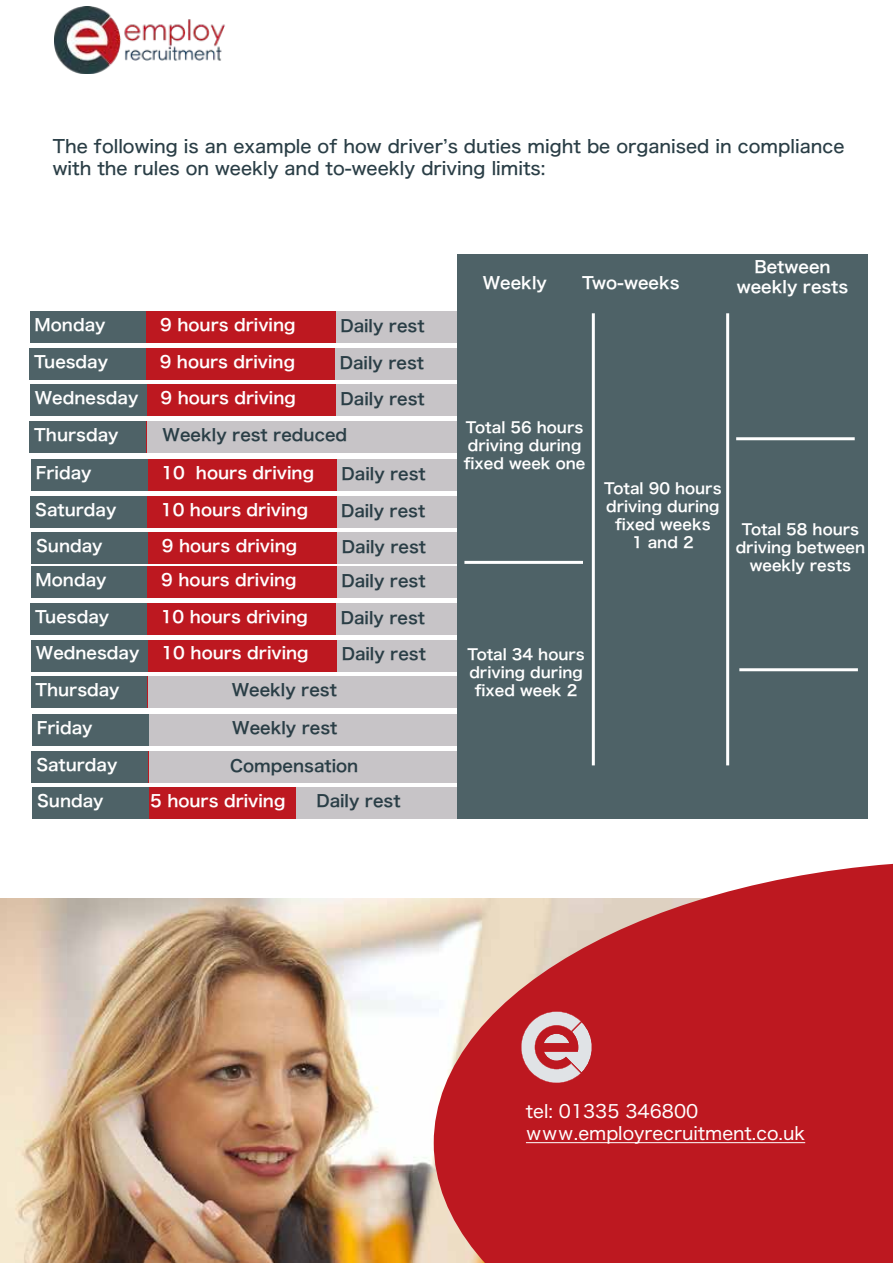
<style>
.page{position:relative;width:893px;height:1263px;background:#fff}
.page>*{position:absolute;margin:0;border:0;box-sizing:border-box;transform-origin:0 0}
.t1{font:18px/21.6px "Hiragino Sans W5";color:#2a3e46}
.t2{font:18px/21.6px "Hiragino Sans W4";color:#fff}
.t3{font:16.5px/19.8px "Hiragino Sans W6";color:#fff;text-align:center}
.t4{font:16.5px "Hiragino Sans W6";color:#2a3e46}
.t5{font:15px/18px "Hiragino Sans W6";color:#fff;text-align:center}
</style>
<div class="page">
<img style="left:0;top:898px;width:434px;height:365px">
<svg style="left:434px;top:863px;width:459px;height:400px;background:#c73f44"></svg>
<svg style="left:521px;top:1011px;width:74px;height:72px;background:#cf8186"></svg>
<hr style="left:526px;top:1142px;width:279px;height:1px;background:#fff">
<img style="left:54px;top:7px;width:171px;height:66px">
<div style="left:30px;top:312px;width:117px;height:31px;background:#4e6267"></div>
<div style="left:146px;top:312px;width:190px;height:31px;background:#bd1820"></div>
<div style="left:336px;top:312px;width:122px;height:31px;background:#c7c4c7"></div>
<div style="left:30px;top:348px;width:117px;height:32px;background:#4e6267"></div>
<div style="left:146px;top:348px;width:189px;height:32px;background:#bd1820"></div>
<div style="left:335px;top:348px;width:122px;height:32px;background:#c7c4c7"></div>
<div style="left:30px;top:385px;width:118px;height:31px;background:#4e6267"></div>
<div style="left:147px;top:385px;width:189px;height:31px;background:#bd1820"></div>
<div style="left:336px;top:385px;width:122px;height:31px;background:#c7c4c7"></div>
<div style="left:30px;top:421px;width:117px;height:32px;background:#4e6267"></div>
<div style="left:147px;top:421px;width:310px;height:32px;background:#c7c4c7"></div>
<div style="left:31px;top:459px;width:118px;height:32px;background:#4e6267"></div>
<div style="left:148px;top:459px;width:189px;height:32px;background:#bd1820"></div>
<div style="left:337px;top:459px;width:122px;height:32px;background:#c7c4c7"></div>
<div style="left:31px;top:496px;width:117px;height:31px;background:#4e6267"></div>
<div style="left:147px;top:496px;width:190px;height:31px;background:#bd1820"></div>
<div style="left:337px;top:496px;width:121px;height:31px;background:#c7c4c7"></div>
<div style="left:32px;top:532px;width:117px;height:32px;background:#4e6267"></div>
<div style="left:148px;top:532px;width:189px;height:32px;background:#bd1820"></div>
<div style="left:337px;top:532px;width:122px;height:32px;background:#c7c4c7"></div>
<div style="left:31px;top:567px;width:117px;height:31px;background:#4e6267"></div>
<div style="left:148px;top:567px;width:189px;height:31px;background:#bd1820"></div>
<div style="left:337px;top:567px;width:122px;height:31px;background:#c7c4c7"></div>
<div style="left:31px;top:603px;width:117px;height:32px;background:#4e6267"></div>
<div style="left:147px;top:603px;width:189px;height:32px;background:#bd1820"></div>
<div style="left:336px;top:603px;width:122px;height:32px;background:#c7c4c7"></div>
<div style="left:31px;top:640px;width:118px;height:31px;background:#4e6267"></div>
<div style="left:148px;top:640px;width:189px;height:31px;background:#bd1820"></div>
<div style="left:337px;top:640px;width:122px;height:31px;background:#c7c4c7"></div>
<div style="left:31px;top:676px;width:117px;height:32px;background:#4e6267"></div>
<div style="left:148px;top:676px;width:310px;height:32px;background:#c7c4c7"></div>
<div style="left:32px;top:714px;width:118px;height:32px;background:#4e6267"></div>
<div style="left:149px;top:714px;width:311px;height:32px;background:#c7c4c7"></div>
<div style="left:32px;top:751px;width:117px;height:31px;background:#4e6267"></div>
<div style="left:149px;top:751px;width:310px;height:31px;background:#c7c4c7"></div>
<div style="left:33px;top:787px;width:117px;height:32px;background:#4e6267"></div>
<div style="left:149px;top:787px;width:147px;height:32px;background:#bd1820"></div>
<div style="left:296px;top:787px;width:164px;height:32px;background:#c7c4c7"></div>
<div style="left:458px;top:254px;width:136px;height:565px;background:#4e6267"></div>
<div style="left:594px;top:254px;width:136px;height:565px;background:#4e6267"></div>
<div style="left:731px;top:254px;width:136px;height:565px;background:#4e6267"></div>
<hr style="left:464px;top:561px;width:119px;height:3px;background:#fff">
<hr style="left:736px;top:437px;width:119px;height:3px;background:#fff">
<hr style="left:739px;top:668px;width:119px;height:3px;background:#fff">
<hr style="left:592px;top:313px;width:3px;height:452px;background:#fff">
<hr style="left:726px;top:313px;width:3px;height:452px;background:#fff">
<p class="t1" style="left:53px;top:134px;width:793px">The following is an example of how driver’s duties might be organised in compliance with the rules on weekly and to-weekly driving limits:</p>
<p class="t3" style="left:35px;top:314px;width:72px">Monday</p>
<p class="t3" style="left:160px;top:314px;width:137px">9 hours driving</p>
<p class="t4" style="left:340px;top:311px;width:86px">Daily rest</p>
<p class="t3" style="left:34px;top:351px;width:76px">Tuesday</p>
<p class="t3" style="left:160px;top:351px;width:137px">9 hours driving</p>
<p class="t4" style="left:340px;top:348px;width:86px">Daily rest</p>
<p class="t3" style="left:35px;top:387px;width:105px">Wednesday</p>
<p class="t3" style="left:160px;top:387px;width:137px">9 hours driving</p>
<p class="t4" style="left:341px;top:384px;width:86px">Daily rest</p>
<p class="t3" style="left:34px;top:424px;width:86px">Thursday</p>
<p class="t4" style="left:163px;top:420px;width:186px">Weekly rest reduced</p>
<p class="t3" style="left:36px;top:462px;width:57px">Friday</p>
<p class="t3" style="left:161px;top:462px;width:154px">10 hours driving</p>
<p class="t4" style="left:342px;top:459px;width:86px">Daily rest</p>
<p class="t3" style="left:35px;top:499px;width:83px">Saturday</p>
<p class="t3" style="left:161px;top:499px;width:149px">10 hours driving</p>
<p class="t4" style="left:341px;top:495px;width:86px">Daily rest</p>
<p class="t3" style="left:36px;top:535px;width:68px">Sunday</p>
<p class="t3" style="left:162px;top:535px;width:137px">9 hours driving</p>
<p class="t4" style="left:342px;top:532px;width:86px">Daily rest</p>
<p class="t3" style="left:36px;top:569px;width:72px">Monday</p>
<p class="t3" style="left:161px;top:569px;width:137px">9 hours driving</p>
<p class="t4" style="left:341px;top:566px;width:86px">Daily rest</p>
<p class="t3" style="left:35px;top:606px;width:76px">Tuesday</p>
<p class="t3" style="left:161px;top:606px;width:149px">10 hours driving</p>
<p class="t4" style="left:341px;top:603px;width:86px">Daily rest</p>
<p class="t3" style="left:36px;top:642px;width:105px">Wednesday</p>
<p class="t3" style="left:162px;top:642px;width:149px">10 hours driving</p>
<p class="t4" style="left:342px;top:639px;width:86px">Daily rest</p>
<p class="t3" style="left:35px;top:679px;width:86px">Thursday</p>
<p class="t4" style="left:232px;top:675px;width:107px">Weekly rest</p>
<p class="t3" style="left:37px;top:717px;width:57px">Friday</p>
<p class="t3" style="left:36px;top:754px;width:83px">Saturday</p>
<p class="t4" style="left:230px;top:751px;width:130px">Compensation</p>
<p class="t3" style="left:37px;top:790px;width:68px">Sunday</p>
<p class="t3" style="left:150px;top:790px;width:137px">5 hours driving</p>
<p class="t4" style="left:316px;top:786px;width:86px">Daily rest</p>
<p class="t4" style="left:232px;top:713px;width:107px">Weekly rest</p>
<p class="t3" style="left:483px;top:272px;width:66px">Weekly</p>
<p class="t3" style="left:582px;top:272px;width:99px">Two-weeks</p>
<p class="t3" style="left:737px;top:257px;width:113px">Between weekly rests</p>
<p class="t5" style="left:464px;top:418px;width:123px;text-align:left">Total 56 hours driving during fixed week one</p>
<p class="t5" style="left:604px;top:479px;width:119px">Total 90 hours driving during fixed weeks<br>1 and 2</p>
<p class="t5" style="left:736px;top:520px;width:131px">Total 58 hours driving between weekly rests</p>
<p class="t5" style="left:467px;top:644px;width:119px">Total 34 hours driving during fixed week 2</p>
<p class="t2" style="left:526px;top:1100px;width:281px">tel: 01335 346800 www.employrecruitment.co.uk</p>
</div>
